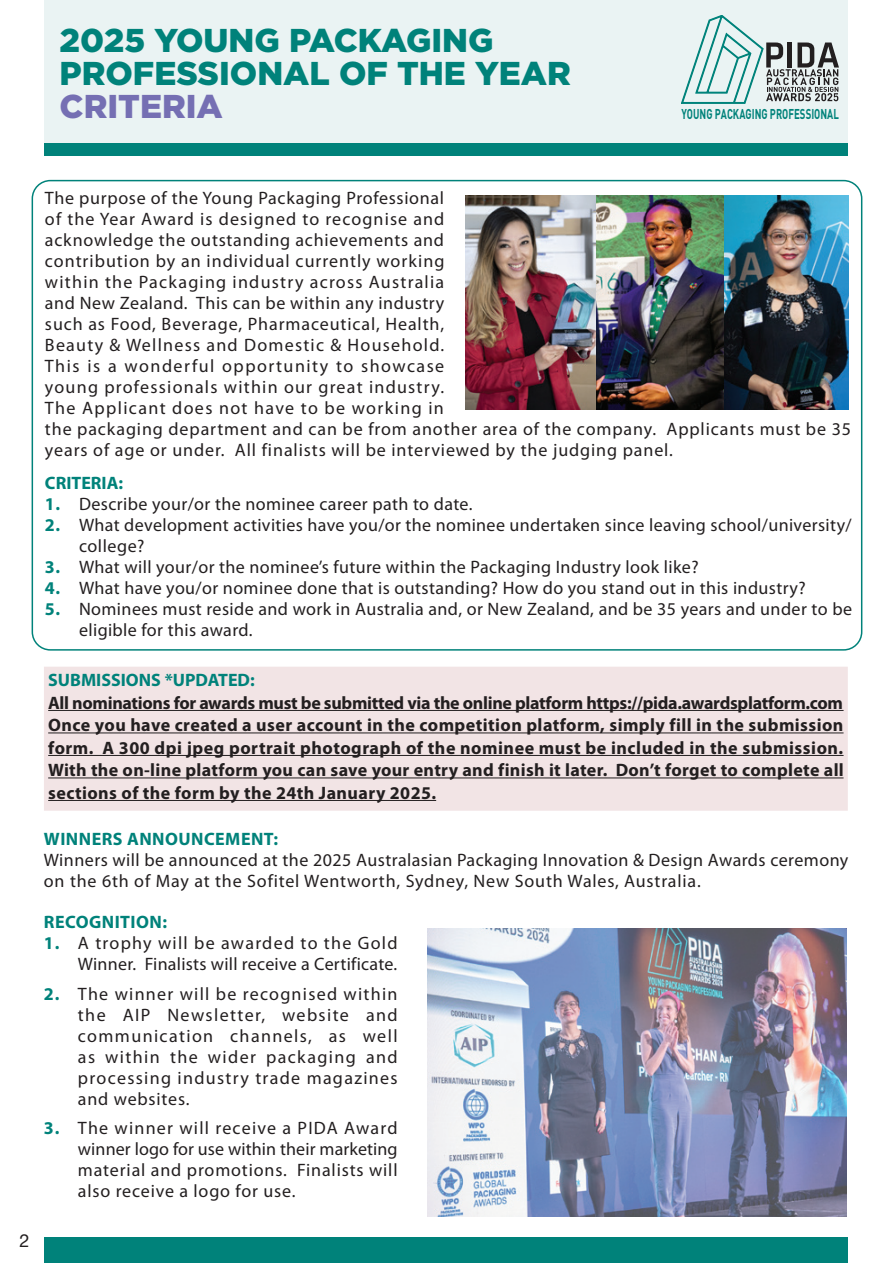
<style>
.page{position:relative;width:893px;height:1263px;background:#fff}
.page>*{position:absolute;margin:0;border:0;box-sizing:border-box;transform-origin:0 0}
.t1{font:900 33px/33px "Gotham";color:#00827a}
.t2{font:900 33px "Gotham";color:#756fb3}
.t3{font:18px/21px "Myriad Pro";letter-spacing:.04em;color:#231f20}
.t4{font:700 18px/22.5px "Myriad Pro";letter-spacing:.025em;color:#231f20;text-align:justify}
.t5{font:18px/21px "Myriad Pro";letter-spacing:.02em;color:#231f20}
.t6{font:18px/21px "Myriad Pro";letter-spacing:.015em;color:#231f20;text-align:right}
.t7{font:700 18px "Myriad Pro";letter-spacing:.025em;color:#00827a}
.t8{font:700 18px "Myriad Pro";color:#00827a}
.t9{font:18px "Helvetica Neue LT Std";color:#231f20}
.t10{font:700 14.1px "DIN";color:#00827a;scale:.68 1}
.s1{font-weight:700;color:#00827a}
</style>
<div class="page">
<div style="left:45px;top:0;width:803px;height:144px;background:#eaf3f3"></div>
<div style="left:45px;top:1237px;width:803px;height:26px;background:#00827a"></div>
<div style="left:45px;top:144px;width:803px;height:12px;background:#00827a"></div>
<svg style="left:681px;top:15px;width:158px;height:89px;background:#bdcece"></svg>
<div style="left:44px;top:667px;width:804px;height:144px;background:#f2e4e5"></div>
<hr style="left:48px;top:710px;width:795px;height:1px;background:#231f20">
<hr style="left:48px;top:732px;width:795px;height:1px;background:#231f20">
<hr style="left:48px;top:755px;width:795px;height:1px;background:#231f20">
<hr style="left:48px;top:777px;width:795px;height:1px;background:#231f20">
<hr style="left:48px;top:800px;width:388px;height:1px;background:#231f20">
<img style="left:465px;top:196px;width:384px;height:213px">
<img style="left:427px;top:929px;width:419px;height:288px">
<h1 class="t1" style="left:60px;top:23px;width:513px">2025 YOUNG PACKAGING<br>PROFESSIONAL OF THE YEAR</h1>
<h1 class="t2" style="left:60px;top:83px;width:165px">CRITERIA</h1>
<p class="t10" style="left:681px;top:104px;width:233px">YOUNG PACKAGING PROFESSIONAL</p>
<p class="t9" style="left:19px;top:1229px;width:12px">2</p>
<p class="t3" style="left:45px;top:187px;width:807px">The purpose of the Young Packaging Professional<br>of the Year Award is designed to recognise and<br>acknowledge the outstanding achievements and<br>contribution by an individual currently working<br>within the Packaging industry across Australia<br>and New Zealand. This can be within any industry<br>such as Food, Beverage, Pharmaceutical, Health,<br>Beauty &amp; Wellness and Domestic &amp; Household.<br>This is a wonderful opportunity to showcase<br>young professionals within our great industry.<br>The Applicant does not have to be working in<br>the packaging department and can be from another area of the company. Applicants must be 35 years of age or under. All finalists will be interviewed by the judging panel.</p>
<p class="t8" style="left:45px;top:473px;width:80px">CRITERIA:</p>
<p class="t5" style="left:45px;top:493px;width:429px"><span class="s1">1.</span> Describe your/or the nominee career path to date.</p>
<p class="t5" style="left:79px;top:514px;width:774px;text-indent:-34px"><span class="s1">2.</span> What development activities have you/or the nominee undertaken since leaving school/university/ college?</p>
<p class="t5" style="left:45px;top:556px;width:655px"><span class="s1">3.</span> What will your/or the nominee’s future within the Packaging Industry look like?</p>
<p class="t5" style="left:45px;top:577px;width:762px"><span class="s1">4.</span> What have you/or nominee done that is outstanding? How do you stand out in this industry?</p>
<p class="t3" style="left:79px;top:598px;width:774px;text-indent:-34px"><span class="s1">5.</span> Nominees must reside and work in Australia and, or New Zealand, and be 35 years and under to be eligible for this award.</p>
<p class="t8" style="left:48px;top:670px;width:208px">SUBMISSIONS *UPDATED:</p>
<p class="t4" style="left:48px;top:691px;width:797px">All nominations for awards must be submitted via the online platform https://pida.awardsplatform.com Once you have created a user account in the competition platform, simply fill in the submission form. A 300 dpi jpeg portrait photograph of the nominee must be included in the submission.<br>With the on-line platform you can save your entry and finish it later. Don’t forget to complete all sections of the form by the 24th January 2025.</p>
<p class="t7" style="left:44px;top:829px;width:236px">WINNERS ANNOUNCEMENT:</p>
<p class="t3" style="left:44px;top:850px;width:806px">Winners will be announced at the 2025 Australasian Packaging Innovation &amp; Design Awards ceremony on the 6th of May at the Sofitel Wentworth, Sydney, New South Wales, Australia.</p>
<p class="t7" style="left:44px;top:912px;width:125px">RECOGNITION:</p>
<p class="t6" style="left:44px;top:933px;width:355px"><span class="s1">1.</span> A trophy will be awarded to the Gold<br>Winner. Finalists will receive a Certificate.</p>
<p class="t3" style="left:78px;top:983px;width:321px;text-align:justify;text-indent:-34px"><span class="s1">2.</span> The winner will be recognised within the AIP Newsletter, website and communication channels, as well as within the wider packaging and processing industry trade magazines and websites.</p>
<p class="t3" style="left:78px;top:1118px;width:321px;text-align:justify;text-indent:-34px"><span class="s1">3.</span> The winner will receive a PIDA Award winner logo for use within their marketing material and promotions. Finalists will also receive a logo for use.</p>
</div>
